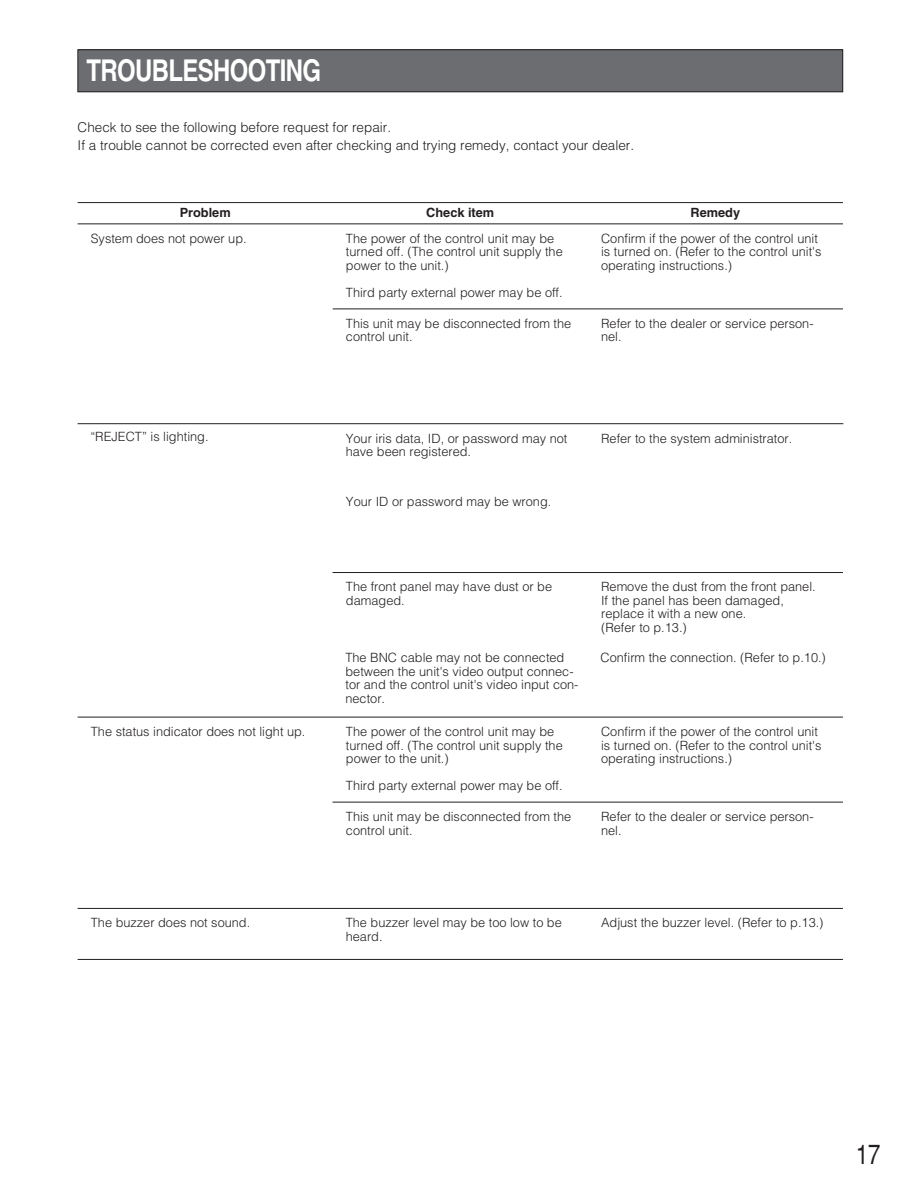
<style>
.page{position:relative;width:918px;height:1188px;background:#fff}
.page>*{position:absolute;margin:0;border:0;box-sizing:border-box;transform-origin:0 0}
.t1{font:700 30px "Helvetica";letter-spacing:-.03em;color:#fff;scale:.8 1}
.t2{font:27px "Helvetica";color:#231f20;scale:.85 1}
.t3{font:300 13.5px/18px "Helvetica";color:#231f20}
.t4{font:300 12.75px/13.5px "Helvetica";color:#231f20}
.t5{font:700 12.75px "Helvetica";color:#231f20}
</style>
<div class="page">
<div style="left:78px;top:50px;width:765px;height:42px;background:#6c6d70"></div>
<div style="left:78px;top:50px;width:765px;height:42px;border:1px solid #231f20"></div>
<hr style="left:78px;top:202px;width:765px;height:1px;background:#231f20">
<hr style="left:78px;top:224px;width:765px;height:1px;background:#231f20">
<hr style="left:333px;top:309px;width:510px;height:1px;background:#231f20">
<hr style="left:78px;top:423px;width:765px;height:1px;background:#231f20">
<hr style="left:333px;top:572px;width:510px;height:1px;background:#231f20">
<hr style="left:333px;top:802px;width:510px;height:1px;background:#231f20">
<hr style="left:78px;top:908px;width:765px;height:1px;background:#231f20">
<hr style="left:78px;top:959px;width:765px;height:1px;background:#231f20">
<hr style="left:78px;top:717px;width:765px;height:1px;background:#231f20">
<h1 class="t1" style="left:87px;top:60px;width:295px">TROUBLESHOOTING</h1>
<p class="t3" style="left:78px;top:119px;width:558px">Check to see the following before request for repair.<br>If a trouble cannot be corrected even after checking and trying remedy, contact your dealer.</p>
<p class="t5" style="left:180px;top:208px;width:53px">Problem</p>
<p class="t5" style="left:426px;top:208px;width:70px">Check item</p>
<p class="t5" style="left:691px;top:208px;width:51px">Remedy</p>
<p class="t4" style="left:91px;top:233px;width:157px">System does not power up.</p>
<p class="t4" style="left:346px;top:233px;width:218px">The power of the control unit may be turned off. (The control unit supply the power to the unit.)</p>
<p class="t4" style="left:346px;top:287px;width:218px">Third party external power may be off.</p>
<p class="t4" style="left:601px;top:233px;width:222px">Confirm if the power of the control unit is turned on. (Refer to the control unit's operating instructions.)</p>
<p class="t4" style="left:90px;top:431px;width:120px">“REJECT” is lighting.</p>
<p class="t4" style="left:346px;top:318px;width:227px">This unit may be disconnected from the control unit.</p>
<p class="t4" style="left:601px;top:318px;width:214px">Refer to the dealer or service person&shy;nel.</p>
<p class="t4" style="left:346px;top:433px;width:223px">Your iris data, ID, or password may not have been registered.</p>
<p class="t4" style="left:601px;top:433px;width:193px">Refer to the system administrator.</p>
<p class="t4" style="left:346px;top:496px;width:207px">Your ID or password may be wrong.</p>
<p class="t4" style="left:346px;top:581px;width:208px">The front panel may have dust or be damaged.</p>
<p class="t4" style="left:601px;top:581px;width:216px">Remove the dust from the front panel.<br>If the panel has been damaged, replace it with a new one.<br>(Refer to p.13.)</p>
<p class="t4" style="left:345px;top:652px;width:220px">The BNC cable may not be connected</p>
<p class="t4" style="left:601px;top:652px;width:227px">Confirm the connection. (Refer to p.10.)</p>
<p class="t4" style="left:345px;top:666px;width:235px">between the unit's video output connec&shy;tor and the control unit's video input con&shy;nector.</p>
<p class="t4" style="left:91px;top:726px;width:216px">The status indicator does not light up.</p>
<p class="t4" style="left:346px;top:726px;width:218px">The power of the control unit may be turned off. (The control unit supply the power to the unit.)</p>
<p class="t4" style="left:346px;top:780px;width:218px">Third party external power may be off.</p>
<p class="t4" style="left:601px;top:726px;width:222px">Confirm if the power of the control unit is turned on. (Refer to the control unit's operating instructions.)</p>
<p class="t4" style="left:346px;top:811px;width:227px">This unit may be disconnected from the control unit.</p>
<p class="t4" style="left:601px;top:811px;width:214px">Refer to the dealer or service person&shy;nel.</p>
<p class="t4" style="left:91px;top:917px;width:161px">The buzzer does not sound.</p>
<p class="t4" style="left:601px;top:917px;width:224px">Adjust the buzzer level. (Refer to p.13.)</p>
<p class="t4" style="left:346px;top:917px;width:218px">The buzzer level may be too low to be heard.</p>
<h2 class="t2" style="left:856px;top:1145px;width:31px">17</h2>
</div>
